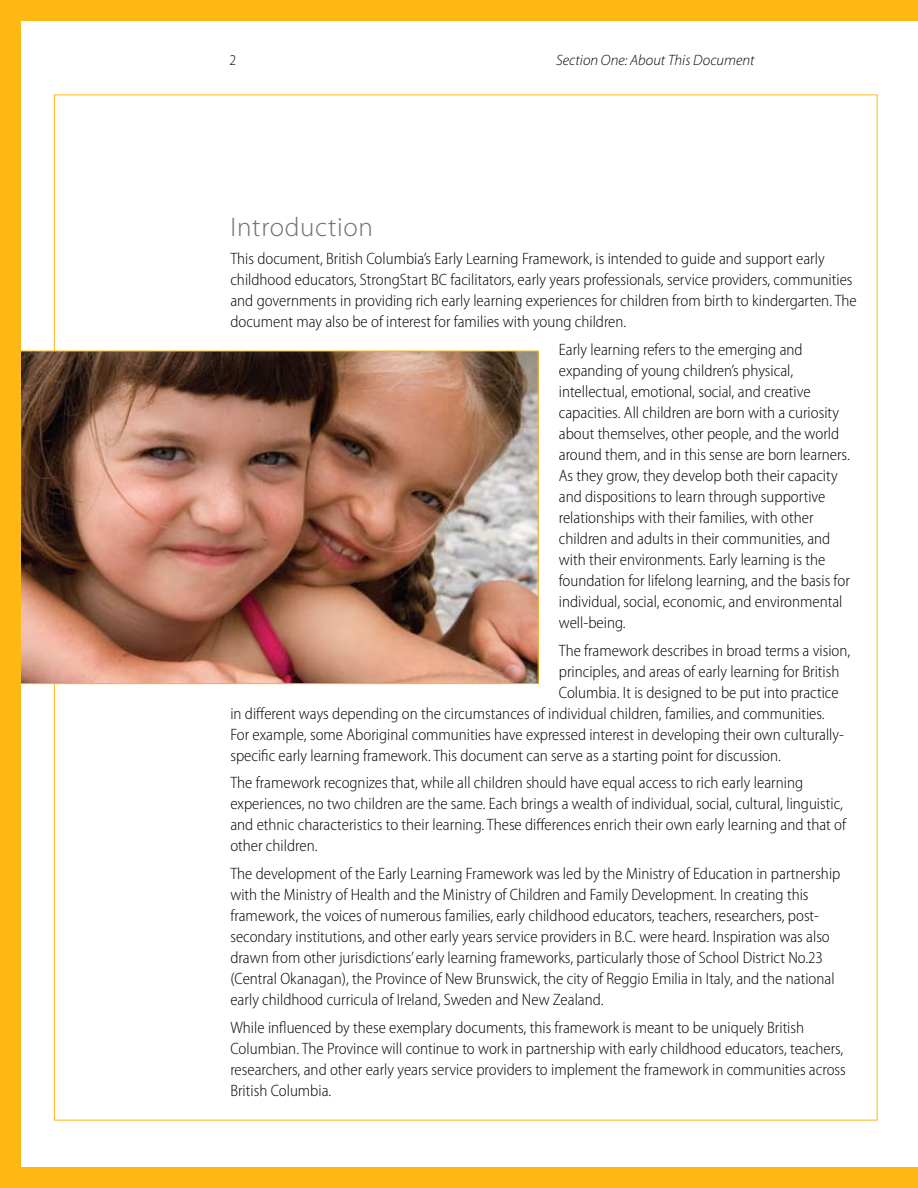
<style>
.page{position:relative;width:918px;height:1188px;background:#fff}
.page>*{position:absolute;margin:0;border:0;box-sizing:border-box;transform-origin:0 0}
.t1{font:300 27px "Myriad Pro";letter-spacing:.025em;color:#6d6f71}
.t2{font:300 semi-condensed 16.5px/21px "Myriad Pro";color:#000}
.t3{font:italic 300 15px "Myriad Pro";color:#000}
.t4{font:300 semi-condensed 15px "Myriad Pro";color:#000}
</style>
<div class="page">
<img style="left:20px;top:353px;width:517px;height:329px">
<div style="left:0;top:0;width:20px;height:1188px;background:#fdb813"></div>
<div style="left:0;top:0;width:918px;height:20px;background:#fdb813"></div>
<div style="left:0;top:1168px;width:918px;height:20px;background:#fdb813"></div>
<p class="t4" style="left:230px;top:52px;width:8px">2</p>
<p class="t3" style="left:556px;top:52px;width:200px">Section One: About This Document</p>
<h1 class="t1" style="left:230px;top:212px;width:144px">Introduction</h1>
<p class="t2" style="left:230px;top:248px;width:628px">This document, British Columbia’s Early Learning Framework, is intended to guide and support early childhood educators, StrongStart BC facilitators, early years professionals, service providers, communities and governments in providing rich early learning experiences for children from birth to kindergarten. The document may also be of interest for families with young children.</p>
<p class="t2" style="left:559px;top:339px;width:293px">Early learning refers to the emerging and expanding of young children’s physical, intellectual, emotional, social, and creative capacities. All children are born with a curiosity about themselves, other people, and the world around them, and in this sense are born learners.<br>As they grow, they develop both their capacity and dispositions to learn through supportive relationships with their families, with other children and adults in their communities, and with their environments. Early learning is the foundation for lifelong learning, and the basis for individual, social, economic, and environmental well-being.</p>
<p class="t2" style="left:559px;top:640px;width:293px">The framework describes in broad terms a vision,</p>
<p class="t2" style="left:559px;top:661px;width:282px">principles, and areas of early learning for British</p>
<p class="t2" style="left:559px;top:682px;width:281px">Columbia. It is designed to be put into practice</p>
<p class="t2" style="left:230px;top:703px;width:596px">in different ways depending on the circumstances of individual children, families, and communities.</p>
<p class="t2" style="left:230px;top:724px;width:615px">For example, some Aboriginal communities have expressed interest in developing their own culturally-</p>
<p class="t2" style="left:230px;top:745px;width:552px">specific early learning framework. This document can serve as a starting point for discussion.</p>
<p class="t2" style="left:230px;top:773px;width:617px">The framework recognizes that, while all children should have equal access to rich early learning experiences, no two children are the same. Each brings a wealth of individual, social, cultural, linguistic, and ethnic characteristics to their learning. These differences enrich their own early learning and that of other children.</p>
<p class="t2" style="left:230px;top:863px;width:612px">The development of the Early Learning Framework was led by the Ministry of Education in partnership with the Ministry of Health and the Ministry of Children and Family Development. In creating this framework, the voices of numerous families, early childhood educators, teachers, researchers, post&shy;secondary institutions, and other early years service providers in B.C. were heard. Inspiration was also drawn from other jurisdictions’ early learning frameworks, particularly those of School District No.23 (Central Okanagan), the Province of New Brunswick, the city of Reggio Emilia in Italy, and the national early childhood curricula of Ireland, Sweden and New Zealand.</p>
<p class="t2" style="left:230px;top:1017px;width:617px">While influenced by these exemplary documents, this framework is meant to be uniquely British Columbian. The Province will continue to work in partnership with early childhood educators, teachers, researchers, and other early years service providers to implement the framework in communities across British Columbia.</p>
</div>
